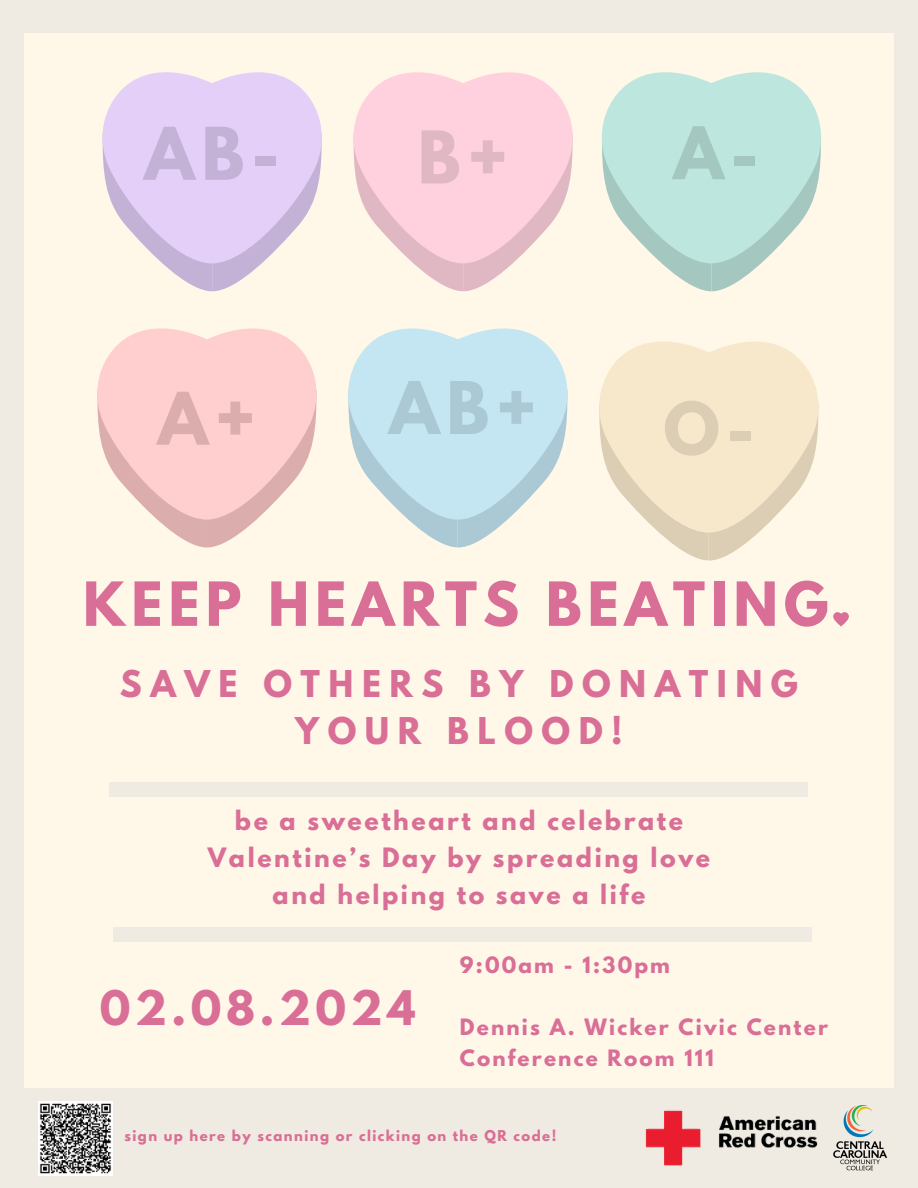
<style>
.page{position:relative;width:918px;height:1188px;background:#efebe2}
.page>*{position:absolute;margin:0;border:0;box-sizing:border-box;transform-origin:0 0}
.t1{font:700 64.35px "League Spartan";color:#abc9d4}
.t2{font:700 64.35px "League Spartan";color:#c4b2d6}
.t3{font:700 64.35px "League Spartan";color:#e0b8c4}
.t4{font:700 64.35px "League Spartan";color:#dbadad}
.t5{font:700 64.35px "League Spartan";color:#dbceb4}
.t6{font:700 64.35px "League Spartan";color:#a4c7c0}
.t7{font:700 53.85px "League Spartan";letter-spacing:.11em;color:#d96e96}
.t8{font:700 42.15px "League Spartan";letter-spacing:.11em;color:#d96e96}
.t9{font:700 32.7px/47px "League Spartan";letter-spacing:.26em;color:#d96e96;text-align:center}
.t10{font:700 23.7px/36.8px "League Spartan";letter-spacing:.11em;color:#d96e96;text-align:center}
.t11{font:700 19.95px "League Spartan";letter-spacing:.11em;color:#d96e96}
.t12{font:700 13.35px "League Spartan";letter-spacing:.11em;color:#d96e96}
</style>
<div class="page">
<div style="left:24px;top:33px;width:870px;height:1054px;background:#fff8e9"></div>
<svg style="left:102px;top:72px;width:220px;height:219px"></svg>
<svg style="left:599px;top:341px;width:220px;height:220px"></svg>
<svg style="left:348px;top:328px;width:220px;height:220px"></svg>
<svg style="left:97px;top:328px;width:220px;height:220px"></svg>
<svg style="left:602px;top:72px;width:219px;height:219px"></svg>
<svg style="left:353px;top:72px;width:220px;height:219px"></svg>
<div style="left:110px;top:782px;width:698px;height:14px;background:#efebe2"></div>
<div style="left:155px;top:110px;width:114px;height:113px;background:#e4cff9;border-radius:50%"></div>
<div style="left:403px;top:103px;width:120px;height:120px;background:#ffd1df;border-radius:50%"></div>
<div style="left:654px;top:106px;width:121px;height:121px;background:#bde6de;border-radius:50%"></div>
<div style="left:388px;top:348px;width:140px;height:135px;background:#c4e6f2;border-radius:50%"></div>
<div style="left:131px;top:341px;width:151px;height:152px;background:#ffcfcf;border-radius:50%"></div>
<div style="left:633px;top:362px;width:152px;height:152px;background:#f7e8cb;border-radius:50%"></div>
<svg style="left:833px;top:612px;width:16px;height:14px"></svg>
<img style="left:645px;top:1110px;width:173px;height:56px">
<img style="left:833px;top:1105px;width:55px;height:66px">
<img style="left:39px;top:1102px;width:73px;height:73px">
<div style="left:114px;top:927px;width:698px;height:14px;background:#efebe2"></div>
<p class="t2" style="left:144px;top:122px;width:137px">AB-</p>
<p class="t6" style="left:673px;top:121px;width:87px">A-</p>
<p class="t3" style="left:418px;top:126px;width:92px">B+</p>
<p class="t4" style="left:158px;top:387px;width:99px">A+</p>
<p class="t1" style="left:389px;top:376px;width:149px">AB+</p>
<p class="t5" style="left:663px;top:397px;width:93px">O-</p>
<p class="t7" style="left:83px;top:577px;width:747px">KEEP HEARTS BEATING</p>
<p class="t9" style="left:120px;top:665px;width:680px">SAVE OTHERS BY DONATING<br>YOUR BLOOD!</p>
<p class="t10" style="left:208px;top:805px;width:504px">be a sweetheart and celebrate<br>Valentine’s Day by spreading love</p>
<p class="t10" style="left:273px;top:879px;width:374px">and helping to save a life</p>
<p class="t8" style="left:100px;top:987px;width:317px">02.08.2024</p>
<p class="t11" style="left:460px;top:955px;width:212px">9:00am - 1:30pm</p>
<p class="t11" style="left:460px;top:1017px;width:370px">Dennis A. Wicker Civic Center</p>
<p class="t11" style="left:460px;top:1048px;width:255px">Conference Room 111</p>
<p class="t12" style="left:124px;top:1129px;width:433px">sign up here by scanning or clicking on the QR code!</p>
</div>
